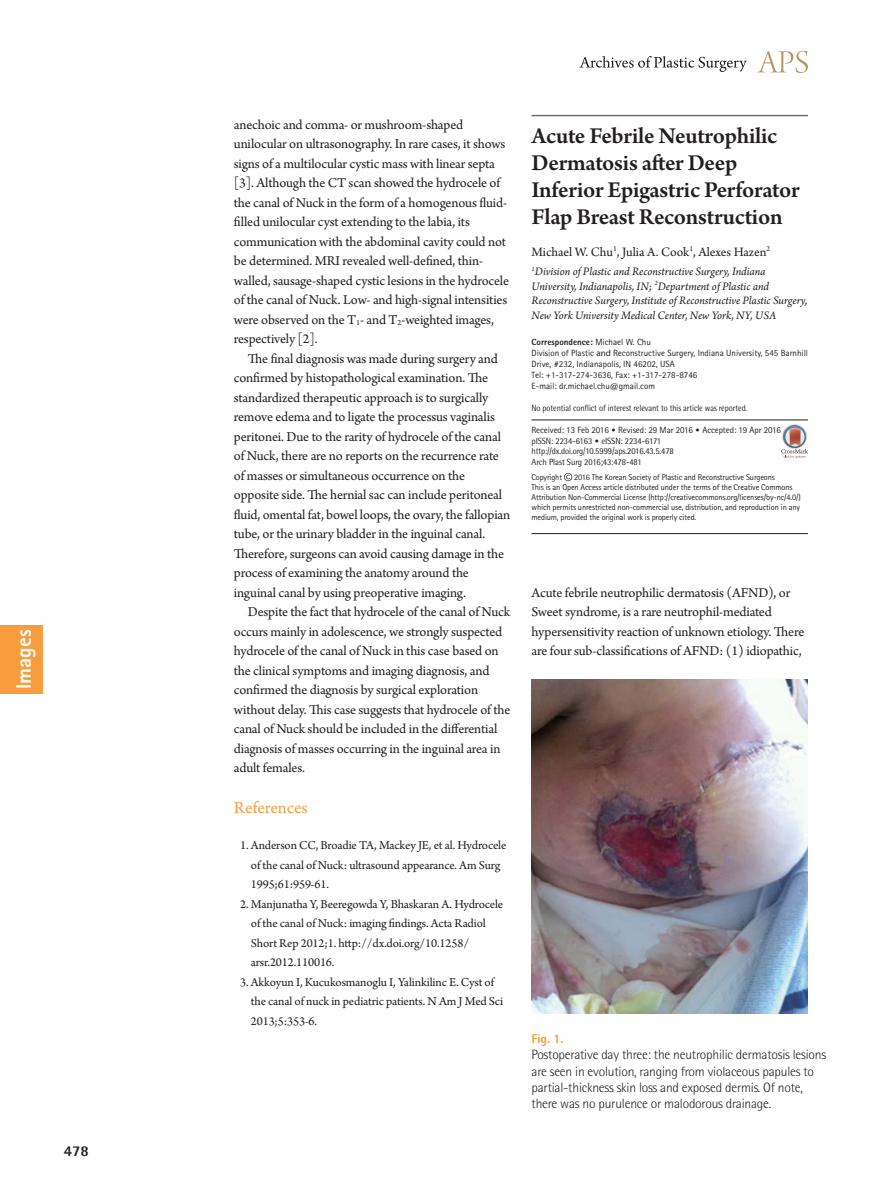
<style>
.page{position:relative;width:893px;height:1191px;background:#fff}
.page>*{position:absolute;margin:0;border:0;box-sizing:border-box;transform-origin:0 0}
.제목{font:600 24px/27px "Arno Pro";letter-spacing:-.01em;color:#231f20}
.논문_분류_옆{font:800 21px "Rotis Sans Serif Std";color:#fff}
.대제목{font:18px "Arno Pro";letter-spacing:-.005em;color:#f89d3d}
.t1{font:800 15px "Rotis Semi Sans Std";color:#231f20}
.본문{font:14.25px/19.5px "Arno Pro";letter-spacing:-.01em;color:#231f20}
.표_그림_설명{font:300 13.5px/16.2px "Rotis Semi Sans Std";letter-spacing:-.015em;color:#231f20}
.저자{font:13.5px "Arno Pro";letter-spacing:-.005em;color:#231f20}
.참고문헌_1{font:12.75px/19.5px "Arno Pro";letter-spacing:-.01em;color:#231f20}
.표_그림_설명-2{font:800 12.75px "Rotis Semi Sans Std";color:#f89d3d}
.소속{font:italic 12px/14.4px "Arno Pro";letter-spacing:-.005em;color:#231f20}
.교신저자주소{font:9px/10.8px "Rotis Sans Serif Std";color:#231f20}
.t2{font:9px/10.8px "Rotis Semi Sans Std";letter-spacing:-.01em;color:#231f20;scale:.95 1}
.t3{font:9px "Rotis Semi Sans Std";letter-spacing:-.01em;color:#231f20;scale:.9 1}
.교신저자주소-2{font:800 9px "Rotis Sans Serif Std";color:#231f20}
.교신저자{font:8.4px/10.1px "Rotis Sans Serif Std";letter-spacing:-.015em;color:#231f20}
.s1{font-size:8.25px}
.s2{font-weight:400}
.s3{font-family:"Myriad Pro"}
.s4{font-family:"Rotis Sans Serif Std"}
.s5{font-family:"DIN Pro";font-weight:300}
</style>
<div class="page">
<svg style="left:757px;top:51px;width:51px;height:22px"></svg>
<svg style="left:579px;top:56px;width:168px;height:16px"></svg>
<hr style="left:531px;top:420px;width:277px;height:1px;background:#231f20">
<hr style="left:531px;top:533px;width:277px;height:1px;background:#231f20">
<svg style="left:564px;top:473px;width:8px;height:8px"></svg>
<hr style="left:531px;top:115px;width:277px;height:1px;background:#6c6d70">
<svg style="left:781px;top:425px;width:27px;height:33px"></svg>
<img style="left:531px;top:679px;width:277px;height:334px">
<div style="left:0;top:625px;width:43px;height:68px;background:#f89d3d"></div>
<p class="논문_분류_옆" style="left:10px;top:689px;width:61px;rotate:-90deg">Images</p>
<p class="t1" style="left:64px;top:1141px;width:27px">478</p>
<p class="본문" style="left:234px;top:115px;width:277px">anechoic and comma- or mushroom-shaped unilocular on ultrasonography. In rare cases, it shows signs of a multilocular cystic mass with linear septa [3]. Although the CT scan showed the hydrocele of the canal of Nuck in the form of a homogenous fluid&shy;filled unilocular cyst extending to the labia, its communication with the abdominal cavity could not be determined. MRI revealed well-defined, thin&shy;walled, sausage-shaped cystic lesions in the hydrocele of the canal of Nuck. Low- and high-signal intensities were observed on the T<span class="s1">1</span>- and T<span class="s1">2</span>-weighted images, respectively [2].</p>
<p class="본문" style="left:234px;top:349px;width:278px;text-indent:14px">The final diagnosis was made during surgery and confirmed by histopathological examination. The standardized therapeutic approach is to surgically remove edema and to ligate the processus vaginalis peritonei. Due to the rarity of hydrocele of the canal of Nuck, there are no reports on the recurrence rate of masses or simultaneous occurrence on the opposite side. The hernial sac can include peritoneal fluid, omental fat, bowel loops, the ovary, the fallopian tube, or the urinary bladder in the inguinal canal.<br>Therefore, surgeons can avoid causing damage in the process of examining the anatomy around the inguinal canal by using preoperative imaging.</p>
<p class="본문" style="left:234px;top:603px;width:278px;text-indent:14px">Despite the fact that hydrocele of the canal of Nuck occurs mainly in adolescence, we strongly suspected hydrocele of the canal of Nuck in this case based on the clinical symptoms and imaging diagnosis, and confirmed the diagnosis by surgical exploration without delay. This case suggests that hydrocele of the canal of Nuck should be included in the differential diagnosis of masses occurring in the inguinal area in adult females.</p>
<p class="대제목" style="left:234px;top:797px;width:75px">References</p>
<p class="참고문헌_1" style="left:251px;top:836px;width:257px;text-indent:-11px">1. Anderson CC, Broadie TA, Mackey JE, et al. Hydrocele of the canal of Nuck: ultrasound appearance. Am Surg<br>1995;61:959-61.</p>
<p class="참고문헌_1" style="left:251px;top:894px;width:254px;text-indent:-11px">2. Manjunatha Y, Beeregowda Y, Bhaskaran A. Hydrocele of the canal of Nuck: imaging findings. Acta Radiol Short Rep 2012;1. http://dx.doi.org/10.1258/ arsr.2012.110016.</p>
<p class="참고문헌_1" style="left:251px;top:972px;width:254px;text-indent:-11px">3. Akkoyun I, Kucukosmanoglu I, Yalinkilinc E. Cyst of the canal of nuck in pediatric patients. N Am J Med Sci<br>2013;5:353-6.</p>
<p class="제목" style="left:531px;top:124px;width:270px">Acute Febrile Neutrophilic<br>Dermatosis after Deep<br>Inferior Epigastric Perforator<br>Flap Breast Reconstruction</p>
<p class="저자" style="left:531px;top:244px;width:240px">Michael W. Chu<sup>1</sup>, Julia A. Cook<sup>1</sup>, Alexes Hazen<sup>2</sup></p>
<p class="소속" style="left:531px;top:265px;width:277px"><sup>1</sup>Division of Plastic and Reconstructive Surgery, Indiana University, Indianapolis, IN; <sup>2</sup>Department of Plastic and Reconstructive Surgery, Institute of Reconstructive Plastic Surgery, New York University Medical Center, New York, NY, USA</p>
<p class="교신저자주소-2" style="left:531px;top:336px;width:121px">Correspondence: <span class="s2">Michael W. Chu</span></p>
<p class="교신저자주소" style="left:531px;top:347px;width:278px">Division of Plastic <span class="s3">and</span> Reconstructive Surgery, Indiana University, 545 Barnhill<br>Drive, #232, Indianapolis, IN 46202, USA</p>
<p class="교신저자주소" style="left:531px;top:369px;width:167px">Tel: +1-317-274-3636, Fax: +1-317-278-8746</p>
<p class="교신저자주소" style="left:531px;top:380px;width:125px">E-mail: dr.michael.chu@gmail.com</p>
<p class="t3" style="left:531px;top:403px;width:241px">No potential conflict of interest relevant to this article was reported.</p>
<p class="t2" style="left:531px;top:424px;width:264px"><span class="s4">Received: 13 Feb 2016</span> <span class="s5">•</span> <span class="s4">Revised: 29 Mar 2016</span> <span class="s5">•</span> <span class="s4">Accepted: 19 Apr 2016 </span>pISSN: 2234-6163 <span class="s5">•</span> eISSN: 2234-6171 http://dx.doi.org/10.5999/aps.2016.43.5.478<br>Arch Plast Surg 2016;43:478-481</p>
<p class="교신저자" style="left:531px;top:472px;width:32px">Copyright</p>
<p class="교신저자" style="left:574px;top:472px;width:202px">2016 The Korean Society of Plastic and Reconstructive Surgeons</p>
<p class="교신저자" style="left:531px;top:482px;width:271px">This is an Open Access article distributed under the terms of the Creative Commons Attribution Non-Commercial License (http://creativecommons.org/licenses/by-nc/4.0/) which permits unrestricted non-commercial use, distribution, and reproduction in any medium, provided the original work is properly cited.</p>
<p class="본문" style="left:531px;top:583px;width:274px">Acute febrile neutrophilic dermatosis (AFND), or Sweet syndrome, is a rare neutrophil-mediated hypersensitivity reaction of unknown etiology. There are four sub-classifications of AFND: (1) idiopathic,</p>
<p class="표_그림_설명-2" style="left:531px;top:1030px;width:33px">Fig. 1.</p>
<p class="표_그림_설명" style="left:531px;top:1046px;width:296px">Postoperative day three: the neutrophilic dermatosis lesions are seen in evolution, ranging from violaceous papules to partial-thickness skin loss and exposed dermis. Of note, there was no purulence or malodorous drainage.</p>
</div>
